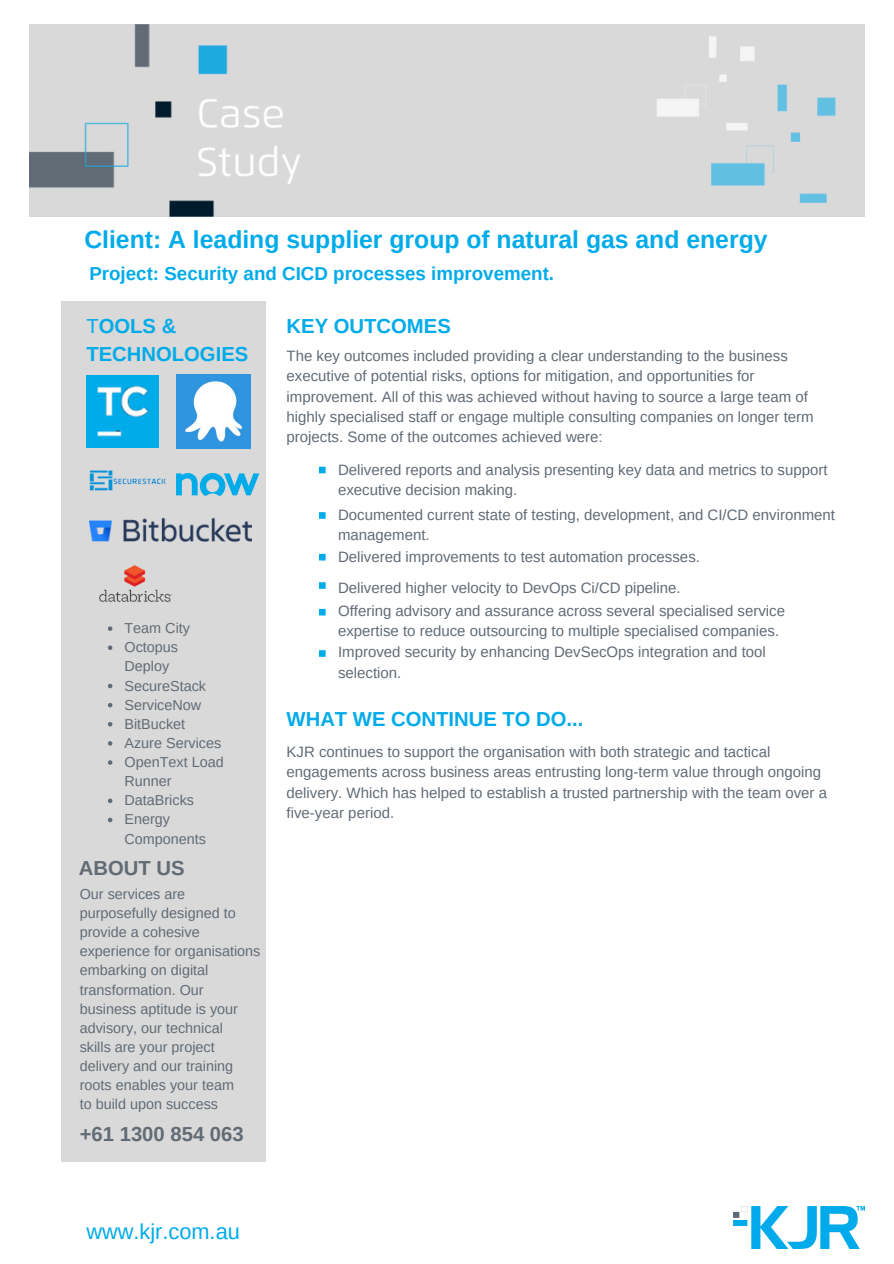
<style>
.page{position:relative;width:894px;height:1264px;background:#fff}
.page>*{position:absolute;margin:0;border:0;box-sizing:border-box;transform-origin:0 0}
.t1{font:700 24.75px "Arimo";color:#00abe9}
.t2{font:21.75px "Arimo";color:#00abe9}
.t3{font:700 20.25px/28.2px "Arimo";color:#00abe9}
.t4{font:700 20.25px "Arimo";color:#616b75}
.t5{font:700 18.75px "Arimo";color:#00abe9}
.t6{font:15px/20.2px "Arimo";color:#616b75}
.t7{font:14.4px/19.2px "Arimo";color:#616b75}
.s1{font-weight:400}
</style>
<div class="page">
<div style="left:61px;top:301px;width:204px;height:860px;background:#d9d9d9"></div>
<img style="left:86px;top:375px;width:72px;height:66px">
<img style="left:177px;top:375px;width:73px;height:73px">
<img style="left:86px;top:441px;width:95px;height:50px">
<svg style="left:176px;top:473px;width:83px;height:23px"></svg>
<div style="left:319px;top:466px;width:6px;height:7px;background:#00abe9"></div>
<div style="left:319px;top:512px;width:6px;height:7px;background:#00abe9"></div>
<svg style="left:319px;top:554px;width:6px;height:6px"></svg>
<div style="left:319px;top:582px;width:6px;height:7px;background:#00abe9"></div>
<svg style="left:319px;top:609px;width:6px;height:6px"></svg>
<img style="left:733px;top:1206px;width:131px;height:42px">
<svg style="left:319px;top:650px;width:6px;height:6px"></svg>
<div style="left:29px;top:24px;width:835px;height:192px;background:#d9d9d9"></div>
<img style="left:29px;top:24px;width:271px;height:192px">
<img style="left:711px;top:84px;width:125px;height:119px">
<img style="left:657px;top:36px;width:104px;height:95px">
<svg style="left:108px;top:626px;width:4px;height:5px"></svg>
<svg style="left:108px;top:645px;width:4px;height:5px"></svg>
<svg style="left:108px;top:683px;width:4px;height:5px"></svg>
<svg style="left:108px;top:703px;width:4px;height:4px"></svg>
<svg style="left:108px;top:722px;width:4px;height:4px"></svg>
<svg style="left:108px;top:741px;width:4px;height:4px"></svg>
<svg style="left:108px;top:760px;width:4px;height:4px"></svg>
<svg style="left:108px;top:798px;width:4px;height:5px"></svg>
<svg style="left:108px;top:817px;width:4px;height:5px"></svg>
<img style="left:99px;top:565px;width:73px;height:37px">
<img style="left:89px;top:517px;width:162px;height:25px">
<p class="t1" style="left:84px;top:226px;width:684px">Client: A leading supplier group of natural gas and energy</p>
<p class="t5" style="left:89px;top:263px;width:466px">Project: Security and CICD processes improvement.</p>
<h1 class="t3" style="left:86px;top:312px;width:163px"><span class="s1">T</span>OOLS &amp;<br>TECHNOLOGIES</h1>
<h6 class="t3" style="left:286px;top:312px;width:166px">KEY OUTCOMES</h6>
<p class="t6" style="left:286px;top:346px;width:528px">The key outcomes included providing a clear understanding to the business executive of potential risks, options for mitigation, and opportunities for improvement. All of this was achieved without having to source a large team of highly specialised staff or engage multiple consulting companies on longer term projects. Some of the outcomes achieved were:</p>
<p class="t6" style="left:338px;top:460px;width:491px">Delivered reports and analysis presenting key data and metrics to support executive decision making.</p>
<p class="t6" style="left:338px;top:504px;width:498px">Documented current state of testing, development, and CI/CD environment</p>
<p class="t6" style="left:338px;top:525px;width:93px">management.</p>
<p class="t6" style="left:338px;top:546px;width:363px">Delivered improvements to test automation processes.</p>
<p class="t6" style="left:338px;top:578px;width:344px">Delivered higher velocity to DevOps Ci/CD pipeline.</p>
<h4 class="t7" style="left:124px;top:618px;width:67px">Team City</h4>
<h3 class="t7" style="left:124px;top:637px;width:55px">Octopus<br>Deploy</h3>
<h2 class="t7" style="left:124px;top:676px;width:83px">SecureStack</h2>
<p class="t7" style="left:124px;top:695px;width:78px">ServiceNow</p>
<p class="t7" style="left:124px;top:714px;width:62px">BitBucket</p>
<p class="t7" style="left:124px;top:733px;width:98px">Azure Services</p>
<p class="t7" style="left:124px;top:752px;width:101px">OpenText Load<br>Runner</p>
<p class="t7" style="left:124px;top:790px;width:71px">DataBricks</p>
<p class="t7" style="left:124px;top:809px;width:83px">Energy<br>Components</p>
<p class="t4" style="left:79px;top:856px;width:107px">ABOUT US</p>
<p class="t7" style="left:80px;top:884px;width:107px">Our services are</p>
<p class="t7" style="left:80px;top:903px;width:157px">purposefully designed to</p>
<p class="t7" style="left:80px;top:922px;width:121px">provide a cohesive</p>
<p class="t7" style="left:80px;top:941px;width:182px">experience for organisations embarking on digital transformation. Our business aptitude is your</p>
<p class="t7" style="left:80px;top:1018px;width:145px">advisory, our technical</p>
<p class="t7" style="left:80px;top:1037px;width:137px">skills are your project</p>
<p class="t7" style="left:80px;top:1056px;width:155px">delivery and our training</p>
<p class="t7" style="left:80px;top:1075px;width:156px">roots enables your team</p>
<p class="t7" style="left:80px;top:1094px;width:140px">to build upon success</p>
<h2 class="t4" style="left:80px;top:1122px;width:165px">+61 1300 854 063</h2>
<p class="t6" style="left:338px;top:600px;width:448px">Offering advisory and assurance across several specialised service expertise to reduce outsourcing to multiple specialised companies.</p>
<p class="t6" style="left:338px;top:642px;width:429px">Improved security by enhancing DevSecOps integration and tool selection.</p>
<p class="t3" style="left:286px;top:704px;width:298px">WHAT WE CONTINUE TO DO...</p>
<p class="t6" style="left:286px;top:741px;width:485px">KJR continues to support the organisation with both strategic and tactical</p>
<p class="t6" style="left:286px;top:762px;width:536px">engagements across business areas entrusting long-term value through ongoing</p>
<p class="t6" style="left:286px;top:782px;width:542px">delivery. Which has helped to establish a trusted partnership with the team over a five-year period.</p>
<p class="t2" style="left:86px;top:1218px;width:155px">www.kjr.com.au</p>
</div>
